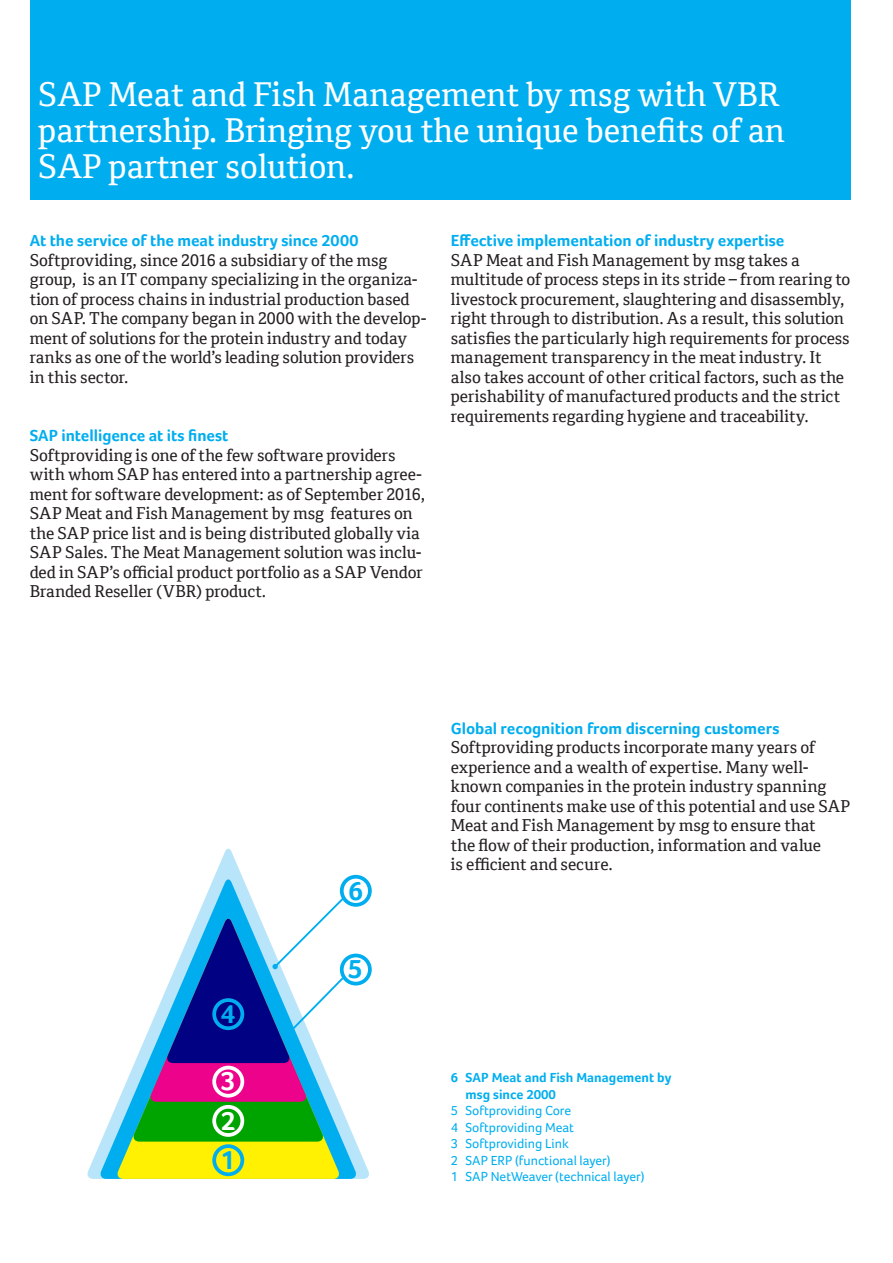
<style>
.page{position:relative;width:893px;height:1263px;background:#fff}
.page>*{position:absolute;margin:0;border:0;box-sizing:border-box;transform-origin:0 0}
.t1{font:33px/36px "Cordale";color:#fff}
.t2{font:700 27px "Foco Corp";color:#00aeef}
.t3{font:700 27px "Foco Corp";color:#fff}
.t4{font:16.5px/19.5px "Cordale";letter-spacing:-.005em;color:#231f20}
.t5{font:700 16.5px "Foco Corp";letter-spacing:-.005em;color:#00aeef}
.t6{font:13.5px "Foco Corp";color:#00aeef}
.t7{font:700 13.5px "Foco Corp";color:#00aeef}
</style>
<div class="page">
<div style="left:30px;top:0;width:820px;height:200px;background:#00aeef"></div>
<svg style="left:87px;top:848px;width:283px;height:331px"></svg>
<svg style="left:99px;top:878px;width:258px;height:301px"></svg>
<svg style="left:116px;top:918px;width:224px;height:261px;fill:#fff101"></svg>
<div style="left:340px;top:875px;width:32px;height:32px;border:4px solid #00aeef;border-radius:50%"></div>
<div style="left:212px;top:1144px;width:32px;height:32px;border:4px solid #00aeef;border-radius:50%"></div>
<div style="left:340px;top:953px;width:32px;height:32px;border:4px solid #00aeef;border-radius:50%"></div>
<svg style="left:132px;top:896px;width:213px;height:245px"></svg>
<p class="t1" style="left:38px;top:76px;width:743px">SAP Meat and Fish Management by msg with VBR</p>
<p class="t1" style="left:38px;top:112px;width:748px">partnership. Bringing you the unique benefits of an<br>SAP partner solution.</p>
<p class="t5" style="left:30px;top:231px;width:330px">At the service of the meat industry since 2000</p>
<p class="t4" style="left:30px;top:250px;width:398px">Softproviding, since 2016 a subsidiary of the msg group, is an IT company specializing in the organiza&shy;tion of process chains in industrial production based on SAP. The company began in 2000 with the develop&shy;ment of solutions for the protein industry and today ranks as one of the world’s leading solution providers in this sector.</p>
<p class="t5" style="left:30px;top:426px;width:200px">SAP intelligence at its finest</p>
<p class="t4" style="left:30px;top:445px;width:397px">Softproviding is one of the few software providers with whom SAP has entered into a partnership agree&shy;ment for software development: as of September 2016, SAP Meat and Fish Management by msg features on the SAP price list and is being distributed globally via SAP Sales. The Meat Management solution was inclu&shy;ded in SAP’s official product portfolio as a SAP Vendor Branded Reseller (VBR) product.</p>
<p class="t5" style="left:451px;top:231px;width:335px">Effective implementation of industry expertise</p>
<p class="t4" style="left:451px;top:250px;width:351px">SAP Meat and Fish Management by msg takes a</p>
<p class="t4" style="left:451px;top:270px;width:401px">multitude of process steps in its stride – from rearing to livestock procurement, slaughtering and disassembly, right through to distribution. As a result, this solution satisfies the particularly high requirements for process management transparency in the meat industry. It also takes account of other critical factors, such as the perishability of manufactured products and the strict requirements regarding hygiene and traceability.</p>
<p class="t2" style="left:220px;top:998px;width:16px">4</p>
<p class="t3" style="left:221px;top:1065px;width:16px">3</p>
<p class="t3" style="left:221px;top:1104px;width:16px">2</p>
<p class="t2" style="left:220px;top:1144px;width:16px">1</p>
<p class="t2" style="left:348px;top:874px;width:16px">6</p>
<p class="t2" style="left:348px;top:953px;width:16px">5</p>
<p class="t5" style="left:451px;top:719px;width:330px">Global recognition from discerning customers</p>
<p class="t4" style="left:451px;top:738px;width:366px">Softproviding products incorporate many years of</p>
<p class="t4" style="left:451px;top:757px;width:401px">experience and a wealth of expertise. Many well&shy;known companies in the protein industry spanning four continents make use of this potential and use SAP Meat and Fish Management by msg to ensure that</p>
<p class="t4" style="left:451px;top:835px;width:372px">the flow of their production, information and value</p>
<p class="t4" style="left:451px;top:855px;width:164px">is efficient and secure.</p>
<p class="t7" style="left:451px;top:1070px;width:222px">6 SAP Meat and Fish Management by</p>
<p class="t7" style="left:466px;top:1086px;width:92px">msg since 2000</p>
<p class="t6" style="left:451px;top:1103px;width:122px">5 Softproviding Core</p>
<p class="t6" style="left:451px;top:1119px;width:125px">4 Softproviding Meat</p>
<p class="t6" style="left:451px;top:1136px;width:119px">3 Softproviding Link</p>
<p class="t6" style="left:451px;top:1152px;width:161px">2 SAP ERP (functional layer)</p>
<p class="t6" style="left:451px;top:1169px;width:195px">1 SAP NetWeaver (technical layer)</p>
</div>
